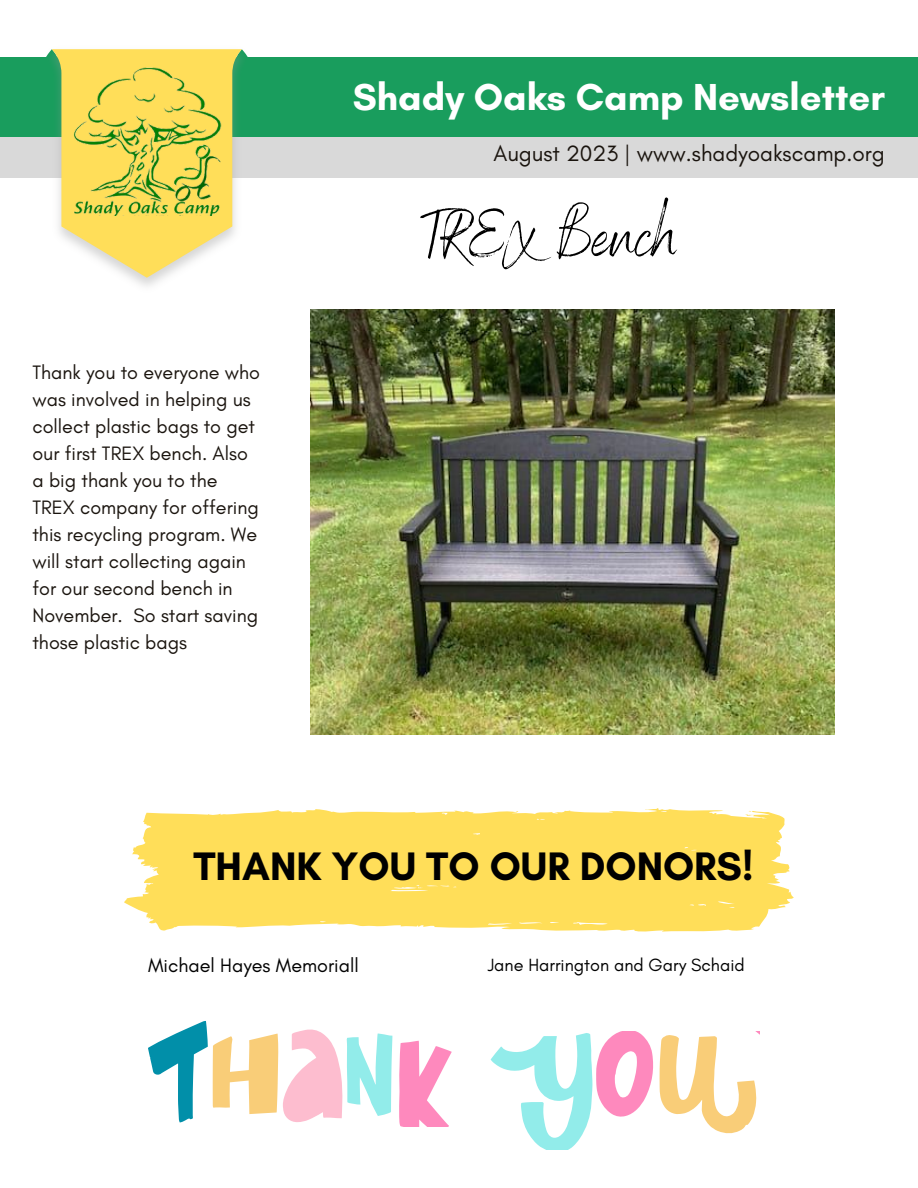
<style>
.page{position:relative;width:918px;height:1188px;background:#fff}
.page>*{position:absolute;margin:0;border:0;box-sizing:border-box;transform-origin:0 0}
.t1{font:66px "Benedict";color:#000}
.t2{font:700 40.5px "Glacial Indifference";color:#000}
.t3{font:700 38.25px "Glacial Indifference";color:#fff}
.t4{font:22.5px "Glacial Indifference";color:#1a140e}
.t5{font:19.8px/27px "Glacial Indifference";color:#1a140e}
.t6{font:19.8px "Glacial Indifference";color:#000}
.t7{font:18px "Glacial Indifference";color:#000}
</style>
<div class="page">
<div style="left:0;top:57px;width:918px;height:80px;background:#199d5d"></div>
<div style="left:0;top:137px;width:918px;height:40px;background:#d9d9d9"></div>
<svg style="left:39px;top:49px;width:216px;height:229px"></svg>
<img style="left:73px;top:67px;width:148px;height:149px">
<svg style="left:124px;top:808px;width:670px;height:124px;background:#ffe16c"></svg>
<svg style="left:148px;top:1021px;width:304px;height:105px"></svg>
<svg style="left:491px;top:1031px;width:269px;height:119px"></svg>
<img style="left:310px;top:310px;width:525px;height:425px">
<p class="t3" style="left:353px;top:73px;width:534px">Shady Oaks Camp Newsletter</p>
<p class="t4" style="left:494px;top:140px;width:393px">August 2023 | www.shadyoakscamp.org</p>
<p class="t5" style="left:32px;top:359px;width:229px">Thank you to everyone who was involved in helping us collect plastic bags to get our first TREX bench. Also a big thank you to the<br>TREX company for offering this recycling program. We will start collecting again for our second bench in<br>November. So start saving those plastic bags</p>
<p class="t1" style="left:420px;top:193px;width:258px">TREX Bench</p>
<p class="t2" style="left:193px;top:842px;width:561px">THANK YOU TO OUR DONORS!</p>
<p class="t6" style="left:148px;top:953px;width:212px">Michael Hayes Memoriall</p>
<p class="t7" style="left:488px;top:954px;width:259px">Jane Harrington and Gary Schaid</p>
</div>
